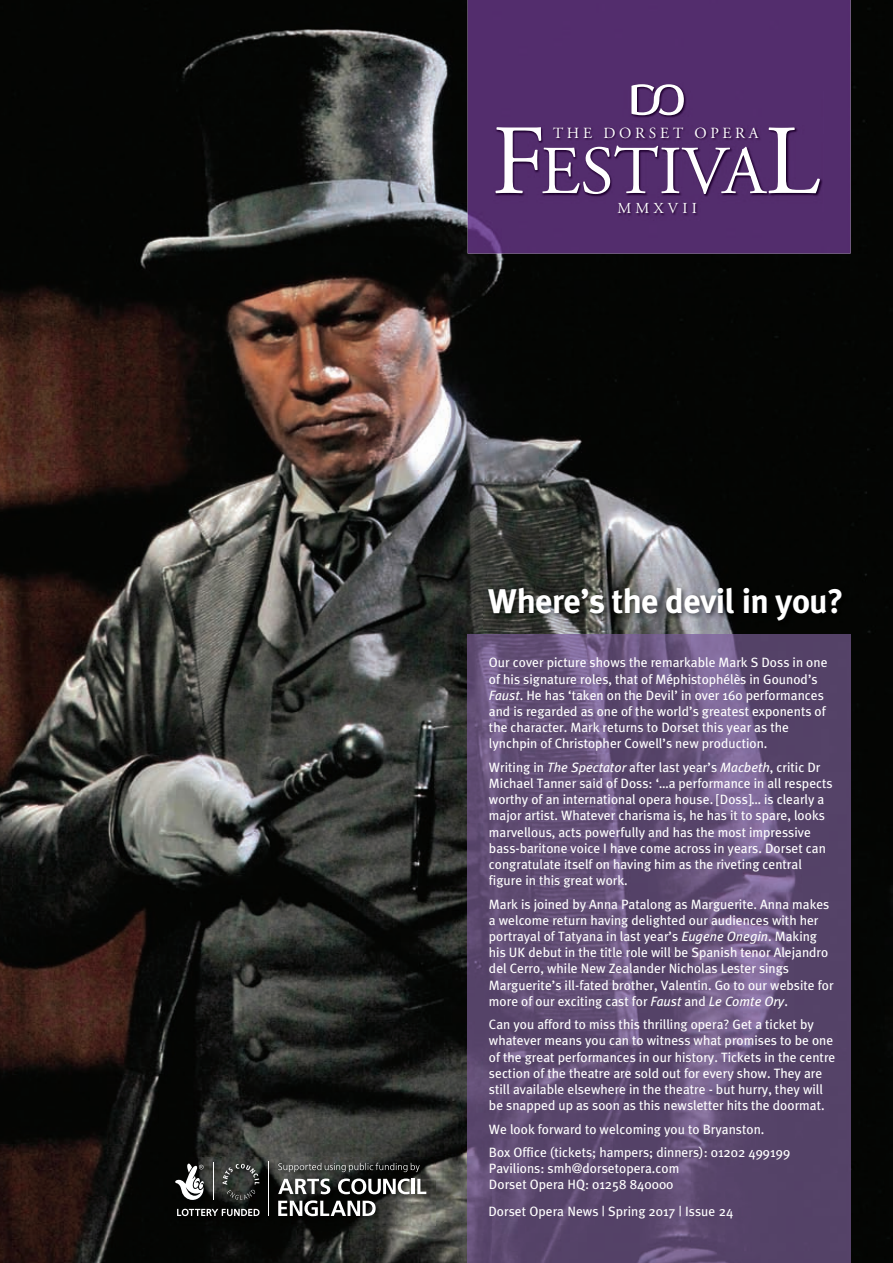
<style>
.page{position:relative;width:893px;height:1263px;background:#fff}
.page>*{position:absolute;margin:0;border:0;box-sizing:border-box;transform-origin:0 0}
.t1{font:700 34.2px "Meta Plus";letter-spacing:-.015em;color:#fff}
.t2{font:15.45px "Adobe Garamond";letter-spacing:.24em;color:#fff}
.t3{font:15.3px "Adobe Garamond";letter-spacing:.28em;color:#fff}
.t4{font:13.5px/16.2px "Meta Plus";color:#fff}
.s1{font-style:italic}
</style>
<div class="page">
<img style="left:0;top:0;width:893px;height:1263px">
<div style="left:468px;top:0;width:382px;height:254px;background:#532d6d"></div>
<img style="left:468px;top:635px;width:382px;height:628px">
<img style="left:483px;top:579px;width:369px;height:51px">
<div style="left:494px;top:82px;width:330px;height:139px;background:#532d6d"></div>
<svg style="left:631px;top:84px;width:53px;height:31px"></svg>
<svg style="left:495px;top:127px;width:325px;height:67px"></svg>
<img style="left:171px;top:1158px;width:264px;height:67px">
<svg style="left:177px;top:1209px;width:83px;height:7px"></svg>
<svg style="left:223px;top:1163px;width:36px;height:37px"></svg>
<svg style="left:175px;top:1163px;width:29px;height:37px"></svg>
<hr style="left:213px;top:1162px;width:1px;height:38px;background:#fff">
<svg style="left:278px;top:1178px;width:52px;height:16px"></svg>
<svg style="left:338px;top:1178px;width:72px;height:16px"></svg>
<hr style="left:412px;top:1179px;width:3px;height:15px;background:#fff">
<svg style="left:417px;top:1179px;width:9px;height:15px"></svg>
<svg style="left:278px;top:1200px;width:98px;height:16px"></svg>
<svg style="left:278px;top:1163px;width:142px;height:9px"></svg>
<hr style="left:268px;top:1162px;width:1px;height:54px;background:#fff">
<p class="t2" style="left:553px;top:125px;width:207px">THE DORSET OPERA</p>
<p class="t3" style="left:617px;top:200px;width:81px">MMXVII</p>
<h1 class="t1" style="left:488px;top:581px;width:357px">Where’s the devil in you?</h1>
<p class="t4" style="left:489px;top:654px;width:340px">Our cover picture shows the remarkable Mark S Doss in one of his signature roles, that of Méphistophélès in Gounod’s <span class="s1">Faust</span>. He has ‘taken on the Devil’ in over 160 performances and is regarded as one of the world’s greatest exponents of the character. Mark returns to Dorset this year as the lynchpin of Christopher Cowell’s new production.</p>
<p class="t4" style="left:489px;top:759px;width:345px">Writing in <span class="s1">The Spectator</span> after last year’s <span class="s1">Macbeth</span>, critic Dr Michael Tanner said of Doss: ‘…a performance in all respects worthy of an international opera house. [Doss]… is clearly a major artist. Whatever charisma is, he has it to spare, looks marvellous, acts powerfully and has the most impressive bass-baritone voice I have come across in years. Dorset can congratulate itself on having him as the riveting central figure in this great work.</p>
<p class="t4" style="left:489px;top:896px;width:346px">Mark is joined by Anna Patalong as Marguerite. Anna makes a welcome return having delighted our audiences with her portrayal of Tatyana in last year’s <span class="s1">Eugene Onegin</span>. Making his UK debut in the title role will be Spanish tenor Alejandro del Cerro, while New Zealander Nicholas Lester sings Marguerite’s ill-fated brother, Valentin. Go to our website for more of our exciting cast for <span class="s1">Faust</span> and <span class="s1">Le Comte Ory</span>.</p>
<p class="t4" style="left:489px;top:1016px;width:348px">Can you afford to miss this thrilling opera? Get a ticket by whatever means you can to witness what promises to be one of the great performances in our history. Tickets in the centre section of the theatre are sold out for every show. They are still available elsewhere in the theatre - but hurry, they will be snapped up as soon as this newsletter hits the doormat.</p>
<p class="t4" style="left:489px;top:1117px;width:303px;line-height:23.4px">We look forward to welcoming you to Bryanston.<br>Box Office (tickets; hampers; dinners): 01202 499199</p>
<p class="t4" style="left:489px;top:1160px;width:192px">Pavilions: smh@dorsetopera.com<br>Dorset Opera HQ: 01258 840000</p>
<p class="t4" style="left:488px;top:1203px;width:246px">Dorset Opera News | Spring 2017 | Issue 24</p>
</div>
